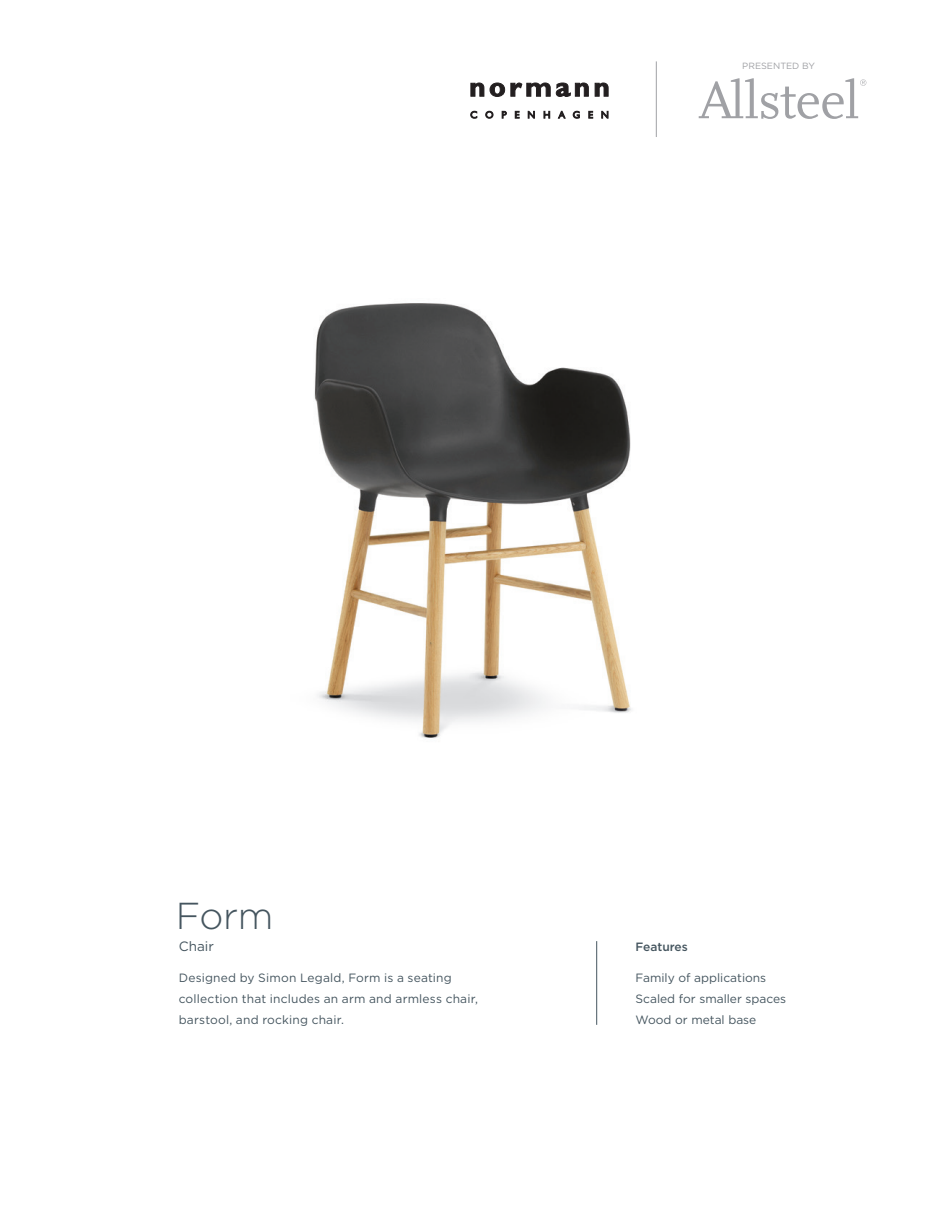
<style>
.page{position:relative;width:945px;height:1215px;background:#fff}
.page>*{position:absolute;margin:0;border:0;box-sizing:border-box;transform-origin:0 0}
.t1{font:300 37.5px "Gotham";color:#45555f}
.t2{font:13.5px "Gotham";color:#45555f}
.t3{font:12px/21px "Gotham";letter-spacing:.01em;color:#45555f}
.t4{font:500 12px "Gotham";color:#45555f}
.t5{font:9px "Gotham";color:#a0a1a5}
</style>
<div class="page">
<svg style="left:699px;top:78px;width:167px;height:41px"></svg>
<hr style="left:596px;top:941px;width:1px;height:84px;background:#45555f">
<img style="left:314px;top:303px;width:317px;height:435px">
<hr style="left:656px;top:61px;width:1px;height:76px;background:#a0a1a5">
<svg style="left:471px;top:83px;width:13px;height:14px"></svg>
<svg style="left:490px;top:83px;width:15px;height:14px"></svg>
<svg style="left:511px;top:83px;width:78px;height:14px"></svg>
<svg style="left:595px;top:83px;width:13px;height:14px"></svg>
<svg style="left:470px;top:111px;width:7px;height:7px"></svg>
<svg style="left:485px;top:111px;width:8px;height:7px"></svg>
<svg style="left:502px;top:111px;width:5px;height:7px"></svg>
<svg style="left:515px;top:111px;width:5px;height:7px"></svg>
<svg style="left:528px;top:111px;width:7px;height:7px"></svg>
<svg style="left:544px;top:111px;width:6px;height:7px"></svg>
<svg style="left:558px;top:111px;width:8px;height:7px"></svg>
<svg style="left:573px;top:111px;width:7px;height:7px"></svg>
<svg style="left:588px;top:111px;width:5px;height:7px"></svg>
<svg style="left:601px;top:111px;width:7px;height:7px"></svg>
<p class="t5" style="left:742px;top:60px;width:74px">PRESENTED BY</p>
<h1 class="t1" style="left:176px;top:892px;width:99px">Form</h1>
<p class="t2" style="left:179px;top:937px;width:37px">Chair</p>
<p class="t4" style="left:636px;top:939px;width:54px">Features</p>
<p class="t3" style="left:179px;top:967px;width:301px">Designed by Simon Legald, Form is a seating collection that includes an arm and armless chair, barstool, and rocking chair.</p>
<p class="t3" style="left:636px;top:967px;width:152px">Family of applications<br>Scaled for smaller spaces<br>Wood or metal base</p>
</div>
